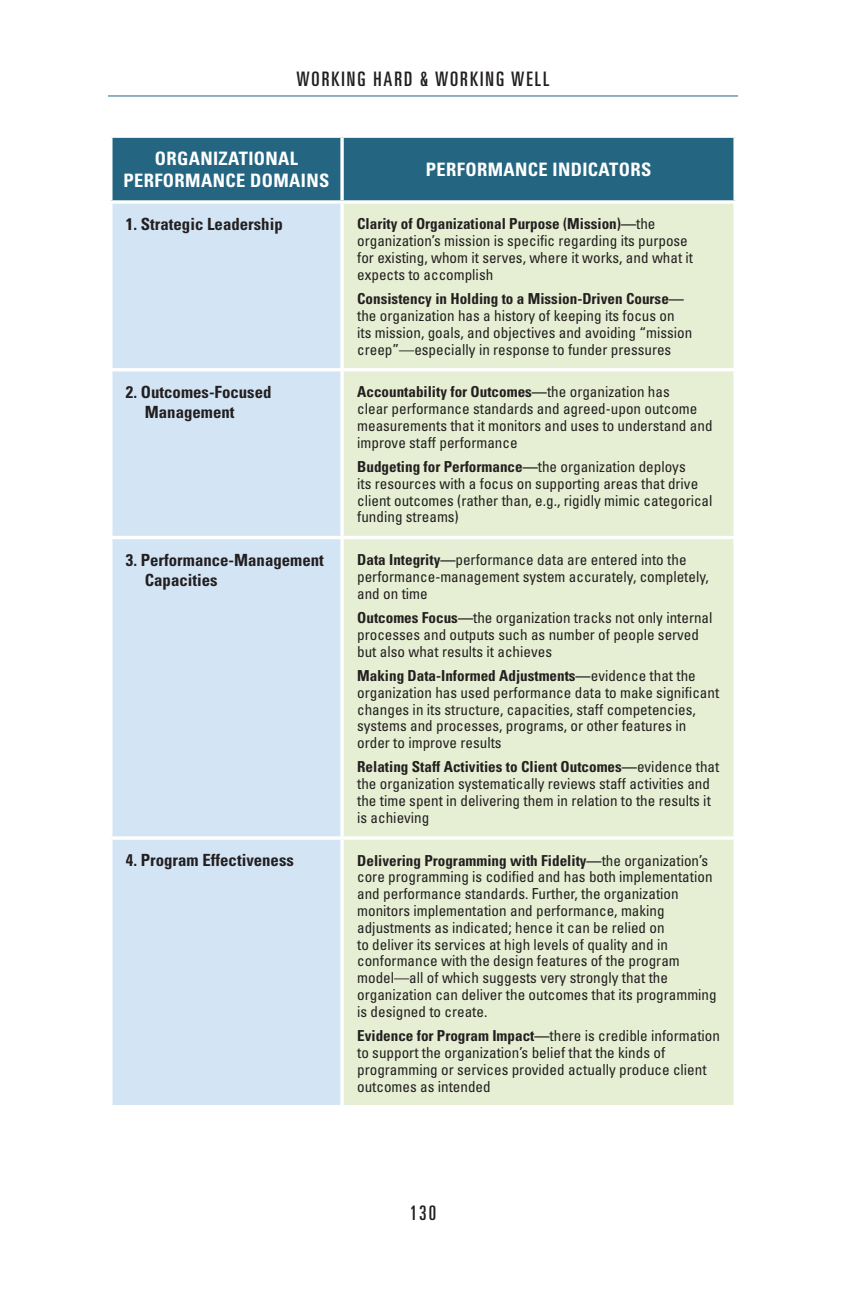
<style>
.page{position:relative;width:864px;height:1296px;background:#fff}
.page>*{position:absolute;margin:0;border:0;box-sizing:border-box;transform-origin:0 0}
.t1{font:ultra-condensed 20px "Univers LT Std";letter-spacing:.1em;color:#231f20}
.t2{font:700 condensed 18.4px/22.2px "Univers LT Std";letter-spacing:.02em;color:#fff;text-align:center}
.t3{font:700 condensed 16.8px/20.2px "Univers";color:#231f20}
.t4{font:condensed 15.2px/16.8px "Univers";color:#231f20}
.t5{font:700 condensed 15.2px "Univers";color:#231f20}
.s1{font-weight:700}
</style>
<div class="page">
<div style="left:113px;top:138px;width:620px;height:62px;background:#246682"></div>
<div style="left:113px;top:204px;width:227px;height:901px;background:#d3e5f5"></div>
<div style="left:344px;top:204px;width:389px;height:901px;background:#e6efd3"></div>
<hr style="left:109px;top:368px;width:233px;height:3px;background:#fff">
<hr style="left:342px;top:368px;width:395px;height:3px;background:#fff">
<hr style="left:109px;top:536px;width:233px;height:3px;background:#fff">
<hr style="left:342px;top:536px;width:395px;height:3px;background:#fff">
<svg style="left:111px;top:836px;width:231px;height:4px"></svg>
<svg style="left:111px;top:137px;width:231px;height:1px"></svg>
<svg style="left:112px;top:138px;width:1px;height:62px"></svg>
<svg style="left:342px;top:136px;width:393px;height:2px"></svg>
<svg style="left:340px;top:138px;width:4px;height:62px"></svg>
<svg style="left:733px;top:138px;width:1px;height:62px"></svg>
<svg style="left:111px;top:200px;width:231px;height:4px"></svg>
<svg style="left:112px;top:204px;width:1px;height:164px"></svg>
<svg style="left:111px;top:371px;width:2px;height:165px"></svg>
<svg style="left:112px;top:539px;width:1px;height:297px"></svg>
<svg style="left:112px;top:840px;width:1px;height:265px"></svg>
<svg style="left:342px;top:836px;width:393px;height:4px"></svg>
<svg style="left:342px;top:200px;width:393px;height:4px"></svg>
<svg style="left:340px;top:204px;width:4px;height:164px"></svg>
<svg style="left:733px;top:204px;width:1px;height:164px"></svg>
<svg style="left:733px;top:371px;width:2px;height:165px"></svg>
<svg style="left:733px;top:539px;width:1px;height:297px"></svg>
<svg style="left:340px;top:840px;width:4px;height:265px"></svg>
<svg style="left:733px;top:840px;width:1px;height:265px"></svg>
<hr style="left:108px;top:95px;width:630px;height:1px;background:#246682">
<h1 class="t1" style="left:297px;top:68px;width:254px">WORKING HARD &amp; WORKING WELL</h1>
<p class="t2" style="left:124px;top:147px;width:207px">ORGANIZATIONAL<br>PERFORMANCE DOMAINS</p>
<p class="t2" style="left:426px;top:158px;width:227px">PERFORMANCE INDICATORS</p>
<p class="t3" style="left:126px;top:214px;width:158px">1. Strategic Leadership</p>
<p class="t4" style="left:357px;top:215px;width:337px"><span class="s1">Clarity of Organizational Purpose (Mission)—</span>the organization’s mission is specific regarding its purpose for existing, whom it serves, where it works, and what it expects to accomplish</p>
<p class="t5" style="left:357px;top:289px;width:328px">Consistency in Holding to a Mission-Driven Course—</p>
<p class="t4" style="left:357px;top:307px;width:337px">the organization has a history of keeping its focus on its mission, goals, and objectives and avoiding “mission creep”—especially in response to funder pressures</p>
<p class="t3" style="left:145px;top:382px;width:128px;text-indent:-19px">2. Outcomes-Focused<br>Management</p>
<p class="t4" style="left:357px;top:383px;width:357px"><span class="s1">Accountability for Outcomes—</span>the organization has<br>clear performance standards and agreed-upon outcome measurements that it monitors and uses to understand and improve staff performance</p>
<p class="t4" style="left:357px;top:458px;width:357px"><span class="s1">Budgeting for Performance—</span>the organization deploys<br>its resources with a focus on supporting areas that drive client outcomes (rather than, e.g., rigidly mimic categorical funding streams)</p>
<p class="t3" style="left:145px;top:549px;width:180px;text-indent:-19px">3. Performance-Management<br>Capacities</p>
<p class="t4" style="left:357px;top:551px;width:353px"><span class="s1">Data Integrity—</span>performance data are entered into the performance-management system accurately, completely, and on time</p>
<p class="t4" style="left:357px;top:609px;width:357px"><span class="s1">Outcomes Focus—</span>the organization tracks not only internal processes and outputs such as number of people served but also what results it achieves</p>
<p class="t4" style="left:357px;top:667px;width:364px"><span class="s1">Making Data-Informed Adjustments—</span>evidence that the organization has used performance data to make significant changes in its structure, capacities, staff competencies, systems and processes, programs, or other features in order to improve results</p>
<p class="t4" style="left:357px;top:758px;width:364px"><span class="s1">Relating Staff Activities to Client Outcomes—</span>evidence that the organization systematically reviews staff activities and the time spent in delivering them in relation to the results it is achieving</p>
<p class="t3" style="left:126px;top:850px;width:170px">4. Program Effectiveness</p>
<p class="t4" style="left:357px;top:851px;width:361px"><span class="s1">Delivering Programming with Fidelity—</span>the organization’s core programming is codified and has both implementation and performance standards. Further, the organization monitors implementation and performance, making adjustments as indicated; hence it can be relied on<br>to deliver its services at high levels of quality and in conformance with the design features of the program model—all of which suggests very strongly that the organization can deliver the outcomes that its programming is designed to create.</p>
<p class="t4" style="left:357px;top:1027px;width:364px"><span class="s1">Evidence for Program Impact—</span>there is credible information to support the organization’s belief that the kinds of programming or services provided actually produce client outcomes as intended</p>
<h1 class="t1" style="left:410px;top:1202px;width:28px">130</h1>
</div>
